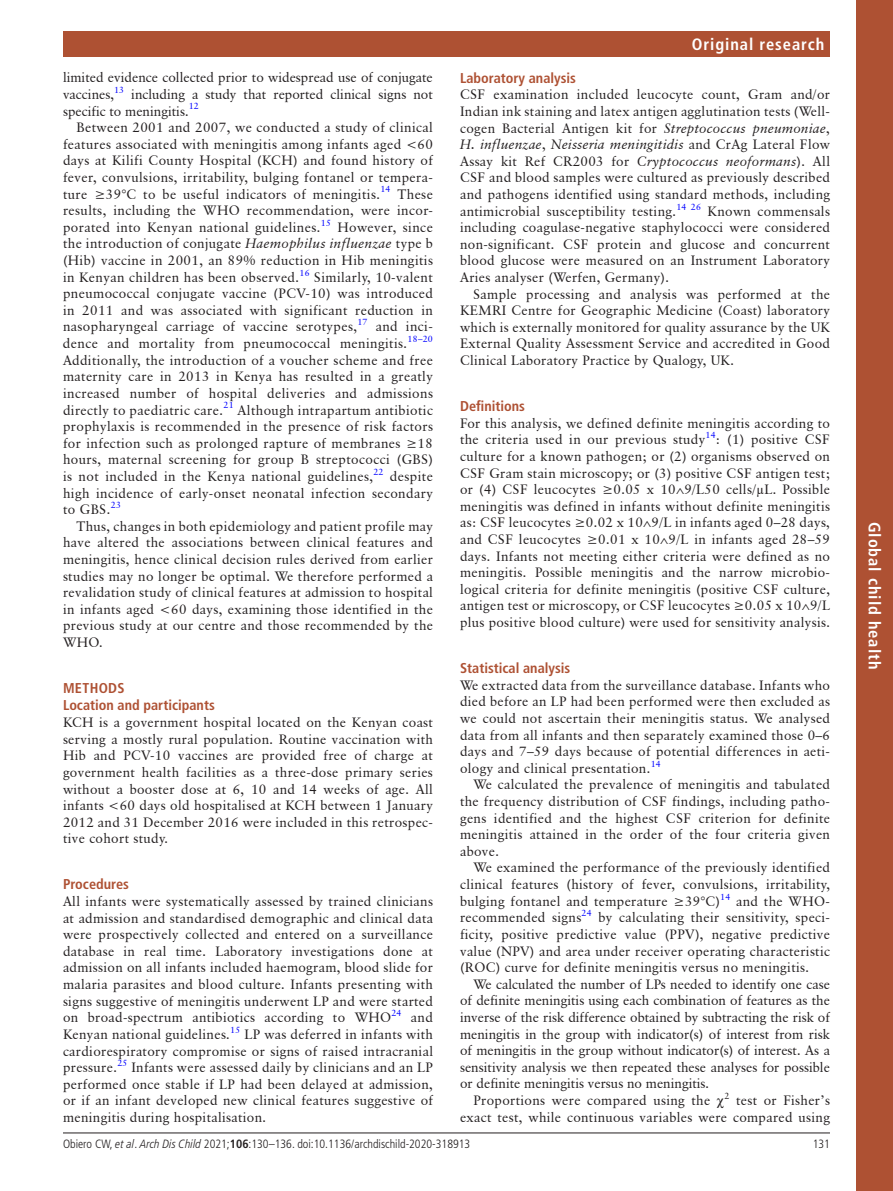
<style>
.page{position:relative;width:893px;height:1191px;background:#fff}
.page>*{position:absolute;margin:0;border:0;box-sizing:border-box;transform-origin:0 0}
.t1{font:700 condensed 16.5px "Frutiger LT Pro";letter-spacing:.055em;color:#fff}
.t2{font:700 condensed 14.25px/17.4px "Frutiger LT Pro";color:#ae5133}
.t3{font:13.5px/16.6px "Classical Garamond BT";letter-spacing:.02em;color:#231f20;text-align:justify}
.t4{font:13.5px "Classical Garamond BT";color:#231f20}
.t5{font:300 condensed 12px "Frutiger LT Pro";color:#231f20}
.t6{font:9px "Classical Garamond BT";letter-spacing:.025em;color:#00f}
.s1{font-style:italic}
.s2{font-family:"Times New Roman"}
.s3{font-weight:700}
</style>
<div class="page">
<hr style="left:63px;top:1132px;width:767px;height:1px;background:#231f20">
<div style="left:63px;top:31px;width:767px;height:25px;background:#ae5133"></div>
<div style="left:857px;top:0;width:36px;height:1191px;background:#ae5133"></div>
<p class="t3" style="left:63px;top:69px;width:371px">limited evidence collected prior to widespread use of conjugate vaccines,<sup>13</sup> including a study that reported clinical signs not specific to meningitis.<sup>12</sup></p>
<p class="t3" style="left:63px;top:119px;width:372px;text-indent:14px">Between 2001 and 2007, we conducted a study of clinical features associated with meningitis among infants aged &lt;60 days at Kilifi County Hospital (KCH) and found history of fever, convulsions, irritability, bulging fontanel or tempera&shy;ture ≥39°C to be useful indicators of meningitis.<sup>14</sup> These results, including the WHO recommendation, were incor&shy;porated into Kenyan national guidelines.<sup>15</sup> However, since the introduction of conjugate <span class="s1">Haemophilus influenzae</span> type b (Hib) vaccine in 2001, an 89% reduction in Hib meningitis in Kenyan children has been observed.<sup>16</sup> Similarly, 10-valent pneumococcal conjugate vaccine (PCV-10) was introduced in 2011 and was associated with significant reduction in nasopharyngeal carriage of vaccine serotypes,<sup>17</sup> and inci&shy;dence and mortality from pneumococcal meningitis.<sup>18–20<br></sup>Additionally, the introduction of a voucher scheme and free maternity care in 2013 in Kenya has resulted in a greatly increased number of hospital deliveries and admissions directly to paediatric care.<sup>21</sup> Although intrapartum antibiotic prophylaxis is recommended in the presence of risk factors for infection such as prolonged rapture of membranes ≥18 hours, maternal screening for group B streptococci (GBS) is not included in the Kenya national guidelines,</p>
<p class="t6" style="left:373px;top:466px;width:12px">22</p>
<p class="t3" style="left:63px;top:468px;width:371px;text-indent:327px">despite high incidence of early-onset neonatal infection secondary to GBS.<sup>23</sup></p>
<p class="t3" style="left:63px;top:517px;width:372px;text-indent:14px">Thus, changes in both epidemiology and patient profile may have altered the associations between clinical features and meningitis, hence clinical decision rules derived from earlier studies may no longer be optimal. We therefore performed a revalidation study of clinical features at admission to hospital in infants aged &lt;60 days, examining those identified in the previous study at our centre and those recommended by the WHO.</p>
<p class="t2" style="left:63px;top:679px;width:153px">METHODS<br>Location and participants</p>
<p class="t3" style="left:63px;top:714px;width:372px">KCH is a government hospital located on the Kenyan coast serving a mostly rural population. Routine vaccination with Hib and PCV-10 vaccines are provided free of charge at government health facilities as a three-dose primary series without a booster dose at 6, 10 and 14 weeks of age. All infants &lt;60 days old hospitalised at KCH between 1 January 2012 and 31 December 2016 were included in this retrospec&shy;tive cohort study.</p>
<p class="t2" style="left:63px;top:875px;width:67px">Procedures</p>
<p class="t3" style="left:63px;top:892px;width:372px">All infants were systematically assessed by trained clinicians at admission and standardised demographic and clinical data were prospectively collected and entered on a surveillance database in real time. Laboratory investigations done at admission on all infants included haemogram, blood slide for malaria parasites and blood culture. Infants presenting with signs suggestive of meningitis underwent LP and were started on broad-spectrum antibiotics according to WHO<sup>24</sup> and Kenyan national guidelines.<sup>15</sup> LP was deferred in infants with cardiorespiratory compromise or signs of raised intracranial pressure.<sup>25</sup> Infants were assessed daily by clinicians and an LP performed once stable if LP had been delayed at admission, or if an infant developed new clinical features suggestive of meningitis during hospitalisation.</p>
<p class="t1" style="left:692px;top:34px;width:134px">Original research</p>
<p class="t2" style="left:460px;top:69px;width:117px">Laboratory analysis</p>
<p class="t3" style="left:460px;top:86px;width:372px">CSF examination included leucocyte count, Gram and/or Indian ink staining and latex antigen agglutination tests (Well&shy;cogen Bacterial Antigen kit for <span class="s1">Streptococcus pneumoniae</span>, <span class="s1">H. influenzae</span>, <span class="s1">Neisseria meningitidis</span> and CrAg Lateral Flow Assay kit Ref CR2003 for <span class="s1">Cryptococcus neoformans</span>). All CSF and blood samples were cultured as previously described and pathogens identified using standard methods, including antimicrobial susceptibility testing.<sup>14</sup> <sup>26</sup> Known commensals including coagulase-negative staphylococci were considered non-significant. CSF protein and glucose and concurrent blood glucose were measured on an Instrument Laboratory Aries analyser (Werfen, Germany).</p>
<p class="t3" style="left:460px;top:285px;width:372px;text-indent:14px">Sample processing and analysis was performed at the KEMRI Centre for Geographic Medicine (Coast) laboratory which is externally monitored for quality assurance by the UK External Quality Assessment Service and accredited in Good Clinical Laboratory Practice by Qualogy, UK.</p>
<p class="t2" style="left:460px;top:397px;width:66px">Definitions</p>
<p class="t3" style="left:460px;top:414px;width:372px">For this analysis, we defined definite meningitis according to the criteria used in our previous study</p>
<p class="t6" style="left:706px;top:429px;width:12px">14</p>
<p class="t3" style="left:460px;top:431px;width:372px;text-indent:256px">: (1) positive CSF culture for a known pathogen; or (2) organisms observed on CSF Gram stain microscopy; or (3) positive CSF antigen test; or (4) CSF leucocytes ≥0.05 x 10∧9/L50 cells/<span class="s2">µ</span>L. Possible meningitis was defined in infants without definite meningitis as: CSF leucocytes ≥0.02 x 10∧9/L in infants aged 0–28 days, and CSF leucocytes ≥0.01 x 10∧9/L in infants aged 28–59 days. Infants not meeting either criteria were defined as no meningitis. Possible meningitis and the narrow microbio&shy;logical criteria for definite meningitis (positive CSF culture, antigen test or microscopy, or CSF leucocytes ≥0.05 x 10∧9/L plus positive blood culture) were used for sensitivity analysis.</p>
<p class="t2" style="left:460px;top:659px;width:112px">Statistical analysis</p>
<p class="t3" style="left:460px;top:676px;width:372px">We extracted data from the surveillance database. Infants who died before an LP had been performed were then excluded as we could not ascertain their meningitis status. We analysed data from all infants and then separately examined those 0–6 days and 7–59 days because of potential differences in aeti&shy;ology and clinical presentation.</p>
<p class="t6" style="left:651px;top:758px;width:12px">14</p>
<p class="t3" style="left:460px;top:776px;width:372px;text-indent:14px">We calculated the prevalence of meningitis and tabulated the frequency distribution of CSF findings, including patho&shy;gens identified and the highest CSF criterion for definite meningitis attained in the order of the four criteria given above.</p>
<p class="t3" style="left:460px;top:859px;width:371px;text-indent:14px">We examined the performance of the previously identified clinical features (history of fever, convulsions, irritability, bulging fontanel and temperature ≥39°C)</p>
<p class="t6" style="left:720px;top:891px;width:12px">14</p>
<p class="t3" style="left:460px;top:892px;width:372px;text-indent:276px">and the WHO&shy;recommended signs<sup>24</sup> by calculating their sensitivity, speci&shy;ficity, positive predictive value (PPV), negative predictive value (NPV) and area under receiver operating characteristic (ROC) curve for definite meningitis versus no meningitis.</p>
<p class="t4" style="left:474px;top:975px;width:358px">We calculated the number of LPs needed to identify one case</p>
<p class="t4" style="left:460px;top:992px;width:371px">of definite meningitis using each combination of features as the</p>
<p class="t4" style="left:460px;top:1009px;width:371px">inverse of the risk difference obtained by subtracting the risk of</p>
<p class="t4" style="left:460px;top:1025px;width:371px">meningitis in the group with indicator(s) of interest from risk</p>
<p class="t4" style="left:460px;top:1042px;width:371px">of meningitis in the group without indicator(s) of interest. As a</p>
<p class="t4" style="left:460px;top:1058px;width:371px">sensitivity analysis we then repeated these analyses for possible</p>
<p class="t4" style="left:460px;top:1075px;width:251px">or definite meningitis versus no meningitis.</p>
<p class="t3" style="left:474px;top:1091px;width:257px">Proportions were compared using the <sup>2</sup></p>
<p class="t3" style="left:460px;top:1091px;width:371px;text-align:right">test or Fisher’s<br>exact test, while continuous variables were compared using</p>
<p class="t5" style="left:63px;top:1136px;width:409px">Obiero CW, <span class="s1">et al</span>. <span class="s1">Arch Dis Child</span> 2021;<span class="s3">106</span>:130–136. doi:10.1136/archdischild-2020-318913</p>
<p class="t5" style="left:813px;top:1136px;width:19px">131</p>
<p class="t1" style="left:884px;top:522px;width:149px;rotate:90deg">Global child health</p>
</div>
